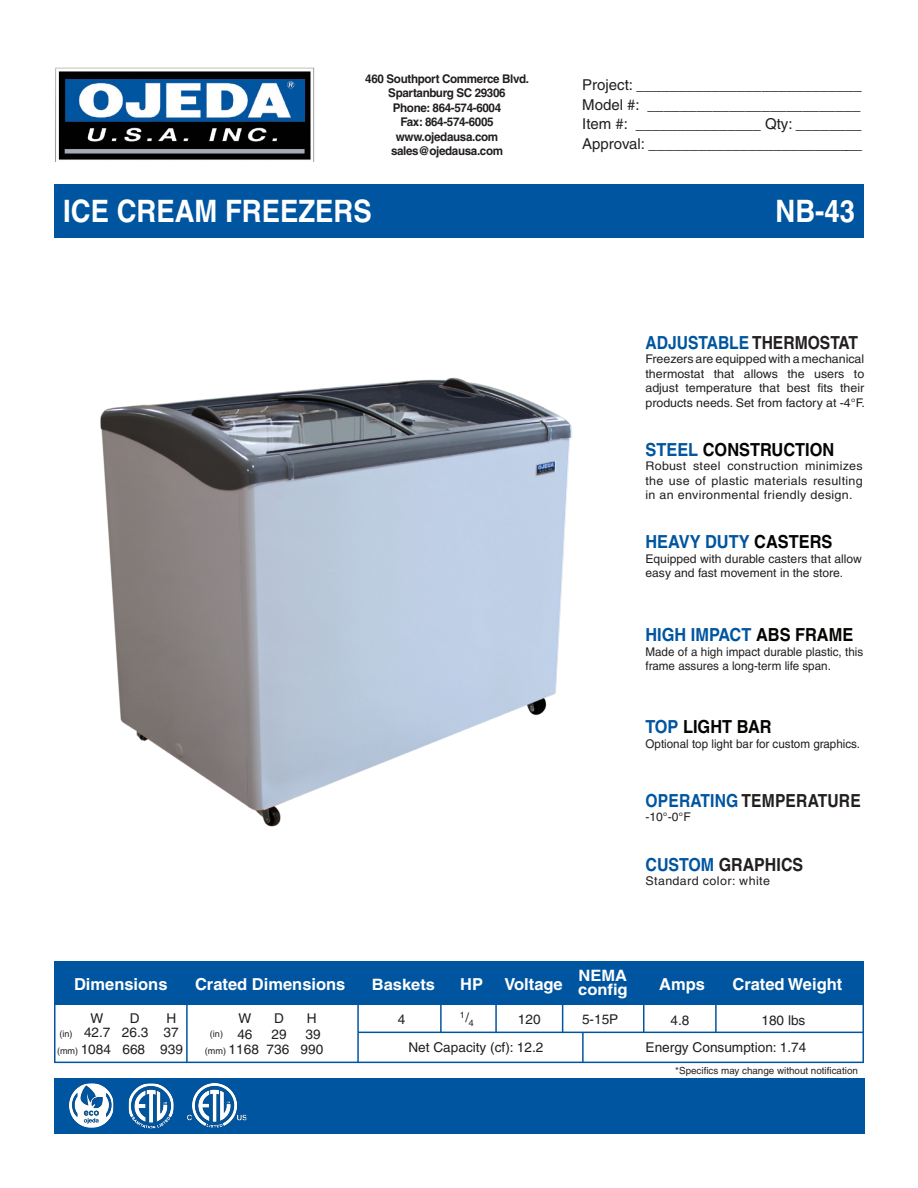
<style>
.page{position:relative;width:918px;height:1188px;background:#fff}
.page>*{position:absolute;margin:0;border:0;box-sizing:border-box;transform-origin:0 0}
.t1{font:700 30.9px "Helvetica";color:#fff;scale:.89 1}
.t2{font:700 18px "Helvetica";color:#0055a0;scale:.91 1}
.t3{font:700 18px "Helvetica";color:#040503;scale:.91 1}
.t4{font:700 18px "Helvetica";color:#0055a0;scale:.87 1}
.t5{font:700 18px "Helvetica";letter-spacing:.01em;color:#231f20;scale:.87 1}
.t6{font:700 18px "Helvetica";letter-spacing:.01em;color:#231f20;scale:.89 1}
.t7{font:700 16.5px "Helvetica";color:#fff}
.t8{font:700 15.6px "Helvetica";color:#fff;scale:1.05 1}
.t9{font:15px "Helvetica";color:#231f20}
.t10{font:13.5px/14.7px "Helvetica";color:#231f20;text-align:right}
.t11{font:13.05px "Helvetica";color:#231f20}
.First_Page_Paragraph{font:12px/14.4px "Helvetica";color:#231f20}
.t12{font:700 12px "Helvetica";letter-spacing:-.03em;color:#231f20}
.First_Page_Paragraph-2{font:12px/14.4px "Helvetica";color:#231f20;text-align:justify;scale:1.04 1}
.First_Page_Paragraph-3{font:12px "Helvetica";letter-spacing:.03em;color:#231f20;scale:1.04 1}
.t13{font:9.75px "Helvetica";color:#231f20}
.t14{font:9px "Helvetica";color:#231f20}
.t15{font:8.85px "Helvetica";color:#231f20}
.s1{color:#231f20}
.s2{color:#0055a0}
.s3{color:#040503}
.s4{font-size:9px}
.s5{font-size:13.5px}
</style>
<div class="page">
<div style="left:54px;top:962px;width:810px;height:43px;background:#0055a0"></div>
<div style="left:54px;top:185px;width:810px;height:53px;background:#0055a0"></div>
<hr style="left:186px;top:1004px;width:2px;height:58px;background:#0055a0">
<hr style="left:357px;top:1004px;width:2px;height:58px;background:#0055a0">
<hr style="left:862px;top:1004px;width:2px;height:58px;background:#0055a0">
<hr style="left:582px;top:1033px;width:2px;height:29px;background:#0055a0">
<svg style="left:562px;top:1005px;width:1px;height:27px"></svg>
<svg style="left:643px;top:1005px;width:1px;height:27px"></svg>
<hr style="left:715px;top:1004px;width:2px;height:28px;background:#0055a0">
<hr style="left:495px;top:1004px;width:2px;height:29px;background:#0055a0">
<hr style="left:440px;top:1004px;width:2px;height:28px;background:#0055a0">
<hr style="left:54px;top:1004px;width:2px;height:58px;background:#0055a0">
<hr style="left:54px;top:1062px;width:810px;height:1px;background:#0055a0">
<hr style="left:358px;top:1032px;width:505px;height:1px;background:#0055a0">
<div style="left:55px;top:1078px;width:810px;height:56px;background:#0055a0"></div>
<img style="left:129px;top:1084px;width:45px;height:44px">
<img style="left:69px;top:1083px;width:44px;height:45px">
<img style="left:187px;top:1083px;width:59px;height:45px">
<img style="left:55px;top:67px;width:260px;height:95px">
<img style="left:100px;top:377px;width:473px;height:450px">
<p class="t12" style="left:365px;top:71px;width:165px">460 Southport Commerce Blvd.</p>
<p class="t12" style="left:388px;top:86px;width:119px">Spartanburg SC 29306</p>
<p class="t12" style="left:393px;top:100px;width:110px">Phone: 864-574-6004</p>
<p class="t12" style="left:400px;top:115px;width:95px">Fax: 864-574-6005</p>
<p class="t12" style="left:396px;top:129px;width:104px">www.ojedausa.com</p>
<p class="t12" style="left:391px;top:144px;width:114px">sales@ojedausa.com</p>
<p class="t9" style="left:582px;top:76px;width:281px">Project: ___________________________</p>
<p class="t9" style="left:582px;top:96px;width:280px">Model #: __________________________</p>
<p class="t9" style="left:582px;top:115px;width:281px">Item #: _______________ Qty: ________</p>
<p class="t9" style="left:582px;top:135px;width:281px">Approval: __________________________</p>
<p class="t1" style="left:63px;top:193px;width:348px">ICE CREAM FREEZERS</p>
<p class="t1" style="left:776px;top:193px;width:91px">NB-43</p>
<p class="t4" style="left:645px;top:331px;width:246px">ADJUSTABLE <span class="s1">THERMOSTAT</span></p>
<p class="First_Page_Paragraph" style="left:645px;top:352px;width:221px;text-align:justify">Freezers are equipped with a mechanical thermostat that allows the users to adjust temperature that best fits their products needs. Set from factory at -4°F.</p>
<p class="t3" style="left:645px;top:438px;width:209px"><span class="s2">STEEL</span> CONSTRUCTION</p>
<p class="First_Page_Paragraph-2" style="left:645px;top:459px;width:210px">Robust steel construction minimizes the use of plastic materials resulting in an environmental friendly design.</p>
<p class="t2" style="left:645px;top:531px;width:207px">HEAVY DUTY <span class="s3">CASTERS</span></p>
<p class="First_Page_Paragraph" style="left:645px;top:551px;width:218px">Equipped with durable casters that allow easy and fast movement in the store.</p>
<p class="t2" style="left:645px;top:624px;width:230px">HIGH IMPACT <span class="s3">ABS FRAME</span></p>
<p class="First_Page_Paragraph" style="left:645px;top:644px;width:219px">Made of a high impact durable plastic, this frame assures a long-term life span.</p>
<p class="t3" style="left:645px;top:716px;width:140px"><span class="s2">TOP</span> LIGHT BAR</p>
<p class="First_Page_Paragraph" style="left:645px;top:736px;width:216px">Optional top light bar for custom graphics.</p>
<p class="t5" style="left:645px;top:789px;width:249px"><span class="s2">OPERATING</span> TEMPERATURE</p>
<p class="First_Page_Paragraph" style="left:645px;top:810px;width:47px">-10°-0°F</p>
<p class="t6" style="left:645px;top:853px;width:179px"><span class="s2">CUSTOM</span> GRAPHICS</p>
<p class="First_Page_Paragraph-3" style="left:645px;top:874px;width:121px">Standard color: white</p>
<p class="t8" style="left:579px;top:966px;width:48px">NEMA</p>
<p class="t7" style="left:74px;top:974px;width:95px">Dimensions</p>
<p class="t7" style="left:195px;top:974px;width:152px">Crated Dimensions</p>
<p class="t7" style="left:460px;top:974px;width:24px">HP</p>
<p class="t7" style="left:505px;top:974px;width:60px">Voltage</p>
<p class="t7" style="left:659px;top:974px;width:47px">Amps</p>
<p class="t7" style="left:732px;top:974px;width:111px">Crated Weight</p>
<p class="t8" style="left:372px;top:975px;width:62px">Baskets</p>
<p class="t8" style="left:578px;top:980px;width:49px">config</p>
<p class="t10" style="left:91px;top:1010px;width:14px">W</p>
<p class="t10" style="left:130px;top:1010px;width:11px">D</p>
<p class="t10" style="left:166px;top:1010px;width:11px">H</p>
<p class="t10" style="left:60px;top:1025px;width:121px"><span class="s4">(in)</span> 42.7 26.3 37</p>
<p class="t10" style="left:57px;top:1041px;width:128px"><span class="s4">(mm)</span> 1084 668 939</p>
<p class="t10" style="left:238px;top:1010px;width:14px">W</p>
<p class="t10" style="left:274px;top:1010px;width:11px">D</p>
<p class="t10" style="left:307px;top:1010px;width:11px">H</p>
<p class="t14" style="left:210px;top:1029px;width:44px">(in) <span class="s5">46</span></p>
<p class="t10" style="left:272px;top:1027px;width:17px">29</p>
<p class="t10" style="left:205px;top:1027px;width:120px">39<br><span class="s4">(mm)</span> 1168 736 990</p>
<p class="t15" style="left:460px;top:1010px;width:6px">1</p>
<p class="t11" style="left:466px;top:1009px;width:5px">/</p>
<p class="t10" style="left:398px;top:1012px;width:9px">4</p>
<p class="t10" style="left:518px;top:1012px;width:24px">120</p>
<p class="t10" style="left:582px;top:1012px;width:38px">5-15P</p>
<p class="t10" style="left:671px;top:1012px;width:20px">4.8</p>
<p class="t10" style="left:761px;top:1012px;width:45px">180 lbs</p>
<p class="t15" style="left:469px;top:1017px;width:6px">4</p>
<p class="t10" style="left:408px;top:1039px;width:136px">Net Capacity (cf): 12.2</p>
<p class="t10" style="left:646px;top:1040px;width:162px">Energy Consumption: 1.74</p>
<p class="t13" style="left:675px;top:1065px;width:184px">*Specifics may change without notification</p>
</div>
